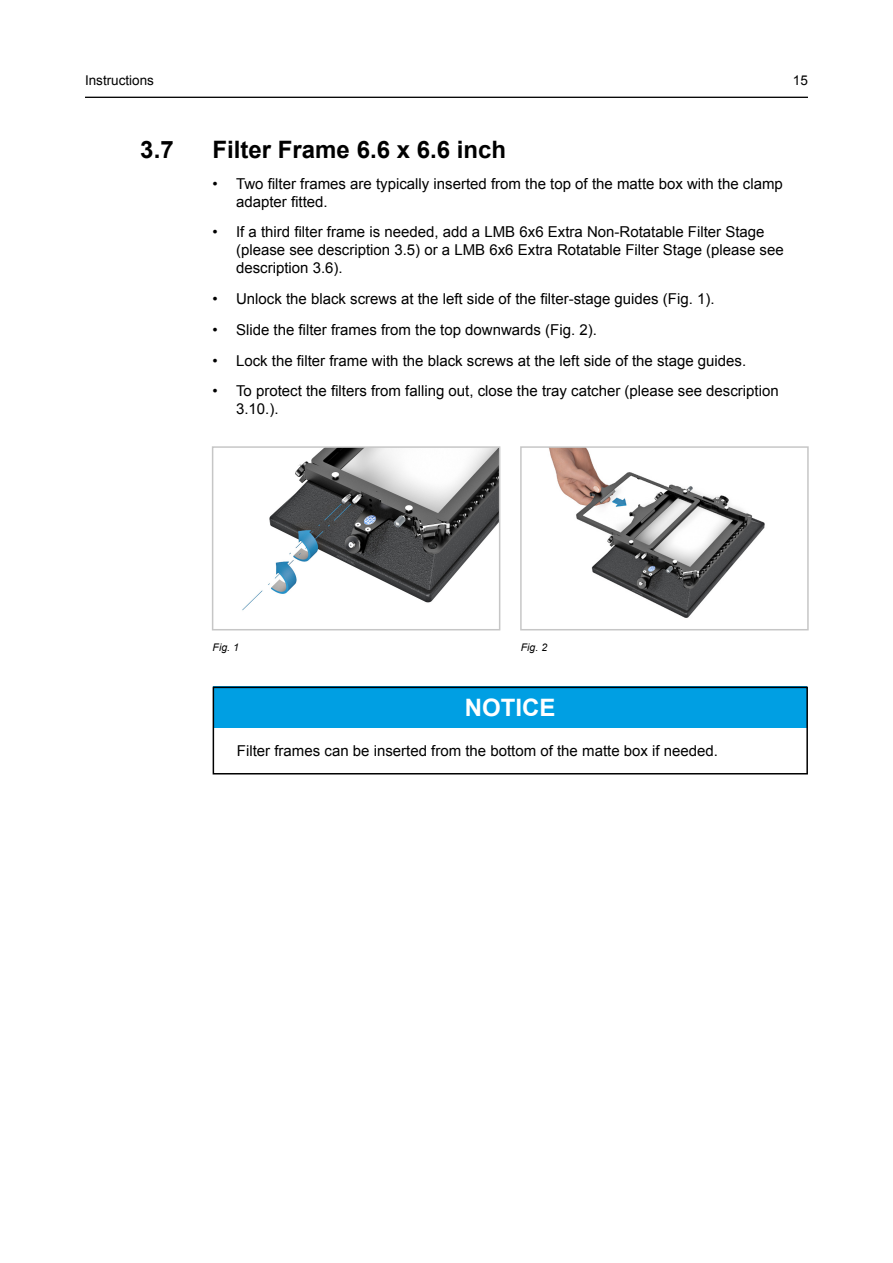
<style>
.page{position:relative;width:893px;height:1263px;background:#fff}
.page>*{position:absolute;margin:0;border:0;box-sizing:border-box;transform-origin:0 0}
.Headline{font:700 24px "Arial";color:#000}
.Hinweis{font:700 24px "Arial";color:#fff}
.Copy_-_regular{font:15px/18px "Arial";color:#000}
.Headline-2{font:15px/18px "Arial";color:#000}
.Box_-_Copy_-_regular{font:15px "Arial";color:#000}
.Category_-_right{font:13.5px "Arial";color:#000}
.t1{font:italic 10.5px "Arial";color:#000}
</style>
<div class="page">
<hr style="left:85px;top:97px;width:723px;height:1px;background:#000">
<div style="left:214px;top:687px;width:593px;height:41px;background:#009fe3"></div>
<div style="left:213px;top:687px;width:595px;height:87px;border:2px solid #000"></div>
<img style="left:242px;top:449px;width:255px;height:162px">
<div style="left:212px;top:446px;width:288px;height:184px;border:2px solid #c6c6c6"></div>
<img style="left:549px;top:449px;width:216px;height:169px">
<div style="left:520px;top:446px;width:289px;height:184px;border:2px solid #c6c6c6"></div>
<p class="Category_-_right" style="left:85px;top:72px;width:71px">Instructions</p>
<p class="Category_-_right" style="left:793px;top:72px;width:17px">15</p>
<p class="Headline" style="left:140px;top:133px;width:35px">3.7</p>
<p class="Headline" style="left:213px;top:133px;width:295px">Filter Frame 6.6 x 6.6 inch</p>
<p class="Headline-2" style="left:236px;top:174px;width:548px;text-indent:-23px">• Two filter frames are typically inserted from the top of the matte box with the clamp adapter fitted.</p>
<p class="Copy_-_regular" style="left:236px;top:223px;width:549px;text-indent:-23px">• If a third filter frame is needed, add a LMB 6x6 Extra Non-Rotatable Filter Stage (please see description 3.5) or a LMB 6x6 Extra Rotatable Filter Stage (please see description 3.6).</p>
<p class="Copy_-_regular" style="left:213px;top:290px;width:503px">• Unlock the black screws at the left side of the filter-stage guides (Fig. 1).</p>
<p class="Copy_-_regular" style="left:213px;top:321px;width:386px">• Slide the filter frames from the top downwards (Fig. 2).</p>
<p class="Copy_-_regular" style="left:213px;top:351px;width:535px">• Lock the filter frame with the black screws at the left side of the stage guides.</p>
<p class="Copy_-_regular" style="left:236px;top:382px;width:544px;text-indent:-23px">• To protect the filters from falling out, close the tray catcher (please see description<br>3.10.).</p>
<p class="t1" style="left:213px;top:641px;width:28px">Fig. 1</p>
<p class="t1" style="left:521px;top:641px;width:28px">Fig. 2</p>
<p class="Hinweis" style="left:465px;top:691px;width:92px">NOTICE</p>
<p class="Box_-_Copy_-_regular" style="left:237px;top:740px;width:483px">Filter frames can be inserted from the bottom of the matte box if needed.</p>
</div>
